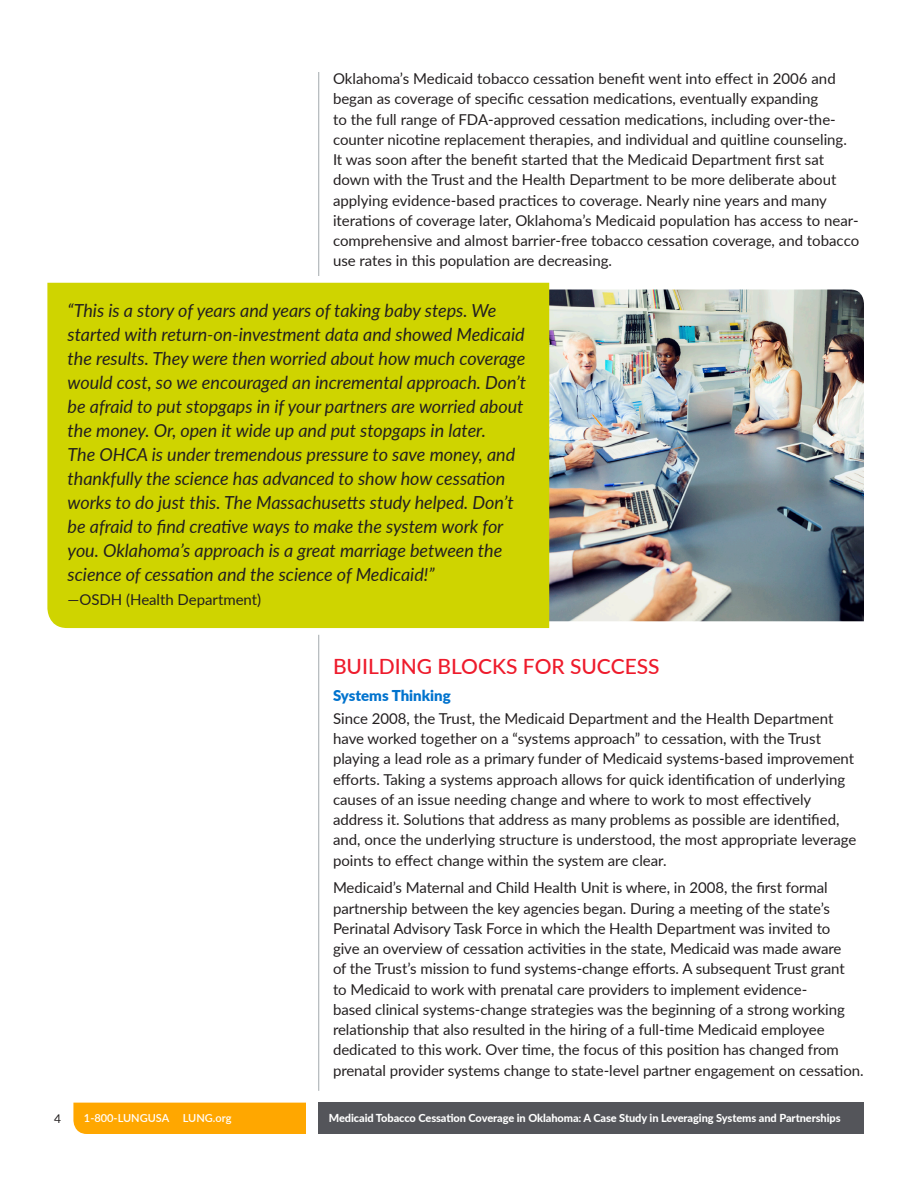
<style>
.page{position:relative;width:918px;height:1188px;background:#fff}
.page>*{position:absolute;margin:0;border:0;box-sizing:border-box;transform-origin:0 0}
.t1{font:500 21px "Lato";color:#ee1b2c}
.t2{font:italic 18px/24px "Lato";color:#231f20}
.t3{font:15px/20.2px "Lato";letter-spacing:-.005em;color:#231f20}
.t4{font:900 15px "Lato";color:#0073ce}
.t5{font:12px "Lato";color:#231f20}
.t6{font:800 10.95px "Lato";letter-spacing:-.005em;color:#fff}
.Footnote{font:600 10.95px "Lato";color:#fff}
</style>
<div class="page">
<div style="left:318px;top:1103px;width:546px;height:31px;background:#54555a"></div>
<hr style="left:318px;top:72px;width:1px;height:1019px;background:#a3a9ad">
<svg style="left:47px;top:269px;width:422px;height:373px"></svg>
<img style="left:469px;top:282px;width:395px;height:347px">
<div style="left:47px;top:283px;width:502px;height:345px;background:#cfd400"></div>
<div style="left:73px;top:1103px;width:233px;height:31px;background:#ffa700"></div>
<p class="t3" style="left:333px;top:68px;width:528px">Oklahoma’s Medicaid tobacco cessation benefit went into effect in 2006 and began as coverage of specific cessation medications, eventually expanding<br>to the full range of FDA-approved cessation medications, including over-the&shy;counter nicotine replacement therapies, and individual and quitline counseling.<br>It was soon after the benefit started that the Medicaid Department first sat down with the Trust and the Health Department to be more deliberate about applying evidence-based practices to coverage. Nearly nine years and many iterations of coverage later, Oklahoma’s Medicaid population has access to near&shy;comprehensive and almost barrier-free tobacco cessation coverage, and tobacco use rates in this population are decreasing.</p>
<p class="t2" style="left:68px;top:298px;width:460px">“This is a story of years and years of taking baby steps. We started with return-on-investment data and showed Medicaid the results. They were then worried about how much coverage would cost, so we encouraged an incremental approach. Don’t be afraid to put stopgaps in if your partners are worried about the money. Or, open it wide up and put stopgaps in later.<br>The OHCA is under tremendous pressure to save money, and thankfully the science has advanced to show how cessation works to do just this. The Massachusetts study helped. Don’t be afraid to find creative ways to make the system work for you. Oklahoma’s approach is a great marriage between the science of cessation and the science of Medicaid!”</p>
<p class="t3" style="left:68px;top:589px;width:195px">—OSDH (Health Department)</p>
<p class="t5" style="left:54px;top:1110px;width:8px">4</p>
<p class="Footnote" style="left:84px;top:1110px;width:149px">1-800-LUNGUSA LUNG.org</p>
<h3 class="t1" style="left:333px;top:652px;width:328px">BUILDING BLOCKS FOR SUCCESS</h3>
<h4 class="t4" style="left:333px;top:684px;width:119px">Systems Thinking</h4>
<p class="t3" style="left:333px;top:708px;width:525px">Since 2008, the Trust, the Medicaid Department and the Health Department have worked together on a “systems approach” to cessation, with the Trust playing a lead role as a primary funder of Medicaid systems-based improvement efforts. Taking a systems approach allows for quick identification of underlying causes of an issue needing change and where to work to most effectively address it. Solutions that address as many problems as possible are identified, and, once the underlying structure is understood, the most appropriate leverage points to effect change within the system are clear.</p>
<p class="t3" style="left:333px;top:877px;width:532px">Medicaid’s Maternal and Child Health Unit is where, in 2008, the first formal partnership between the key agencies began. During a meeting of the state’s Perinatal Advisory Task Force in which the Health Department was invited to<br>give an overview of cessation activities in the state, Medicaid was made aware<br>of the Trust’s mission to fund systems-change efforts. A subsequent Trust grant<br>to Medicaid to work with prenatal care providers to implement evidence-<br>based clinical systems-change strategies was the beginning of a strong working relationship that also resulted in the hiring of a full-time Medicaid employee dedicated to this work. Over time, the focus of this position has changed from prenatal provider systems change to state-level partner engagement on cessation.</p>
<p class="t6" style="left:329px;top:1110px;width:513px">Medicaid Tobacco Cessation Coverage in Oklahoma: A Case Study in Leveraging Systems and Partnerships</p>
</div>
